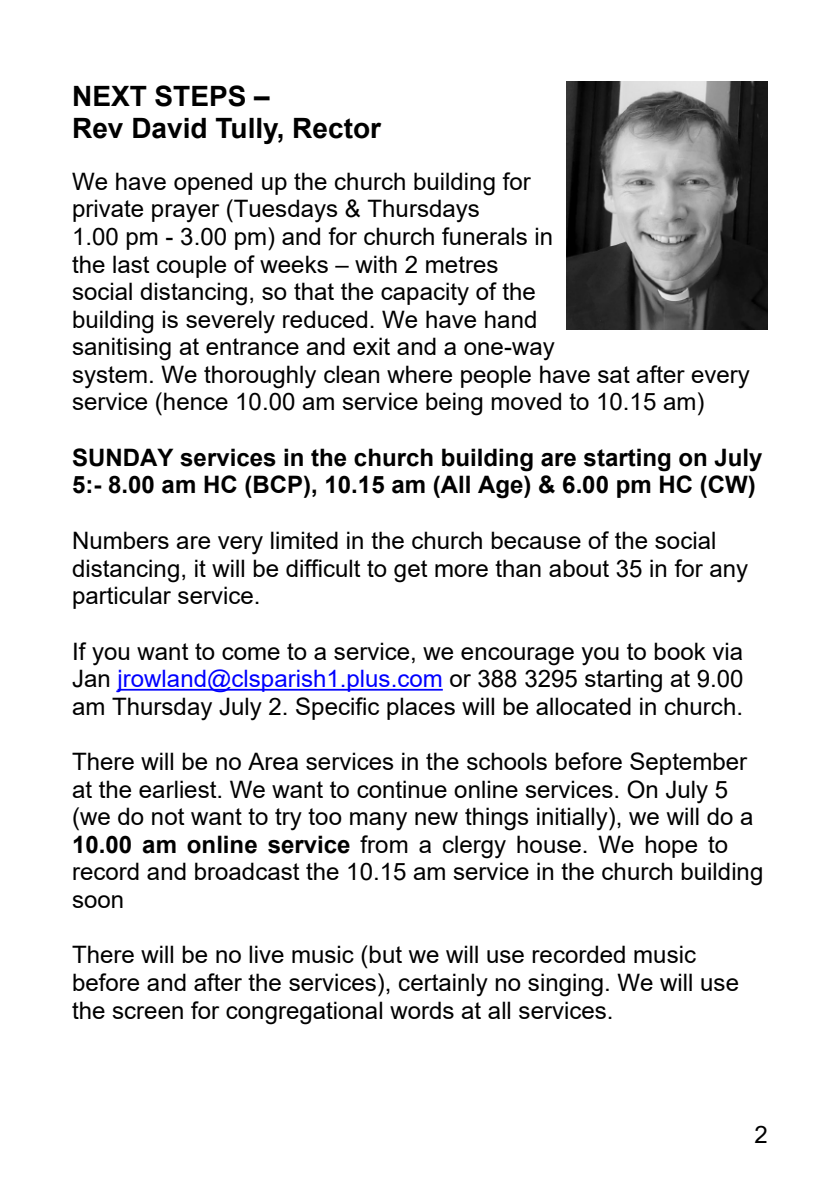
<style>
.page{position:relative;width:840px;height:1191px;background:#fff}
.page>*{position:absolute;margin:0;border:0;box-sizing:border-box;transform-origin:0 0}
.t1{font:700 28px/32.4px "Arial";color:#000}
.t2{font:24px/27.6px "Arial";color:#000}
.t3{font:700 24px/27.6px "Arial";color:#000}
.s1{color:#00f}
.s2{font-weight:700}
</style>
<div class="page">
<hr style="left:117px;top:689px;width:325px;height:1px;background:#00f">
<img style="left:566px;top:82px;width:200px;height:247px">
<p class="t1" style="left:72px;top:82px;width:310px">NEXT STEPS –<br>Rev David Tully, Rector</p>
<p class="t2" style="left:72px;top:170px;width:679px">We have opened up the church building for<br>private prayer (Tuesdays &amp; Thursdays<br>1.00 pm - 3.00 pm) and for church funerals in<br>the last couple of weeks – with 2 metres<br>social distancing, so that the capacity of the<br>building is severely reduced. We have hand<br>sanitising at entrance and exit and a one-way<br>system. We thoroughly clean where people have sat after every service (hence 10.00 am service being moved to 10.15 am)</p>
<p class="t3" style="left:72px;top:446px;width:691px">SUNDAY services in the church building are starting on July<br>5:- 8.00 am HC (BCP), 10.15 am (All Age) &amp; 6.00 pm HC (CW)</p>
<p class="t2" style="left:72px;top:529px;width:677px">Numbers are very limited in the church because of the social distancing, it will be difficult to get more than about 35 in for any particular service.</p>
<p class="t2" style="left:72px;top:639px;width:672px;text-align:justify">If you want to come to a service, we encourage you to book via Jan <span class="s1">jrowland@clsparish1.plus.com</span> or 388 3295 starting at 9.00 am Thursday July 2. Specific places will be allocated in church.</p>
<p class="t2" style="left:72px;top:750px;width:692px">There will be no Area services in the schools before September at the earliest. We want to continue online services. On July 5 (we do not want to try too many new things initially), we will do a <span class="s2">10.00 am online service</span> from a clergy house. We hope to record and broadcast the 10.15 am service in the church building soon</p>
<p class="t2" style="left:72px;top:943px;width:668px">There will be no live music (but we will use recorded music before and after the services), certainly no singing. We will use the screen for congregational words at all services.</p>
<p class="t2" style="left:754px;top:1123px;width:15px">2</p>
</div>
